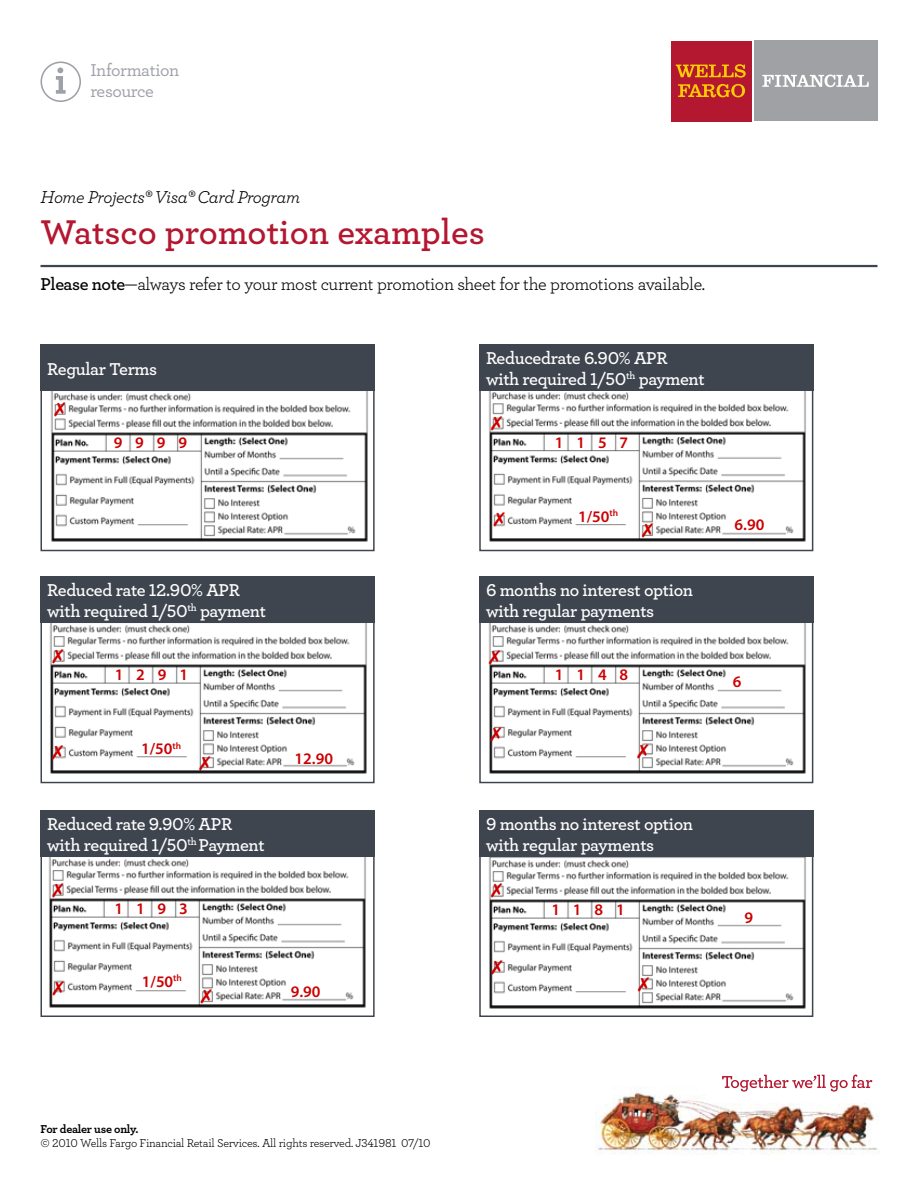
<style>
.page{position:relative;width:918px;height:1188px;background:#fff}
.page>*{position:absolute;margin:0;border:0;box-sizing:border-box;transform-origin:0 0}
.t1{font:600 36px "Archer";color:#b41730}
.t2{font:600 18px/21px "Archer";letter-spacing:-.02em;color:#fff}
.t3{font:18px "Archer";letter-spacing:-.02em;color:#000}
.t4{font:italic 18px "Archer";letter-spacing:-.02em;color:#000}
.t5{font:500 18px/21px "Archer";letter-spacing:-.02em;color:#9fa1a9}
.t6{font:600 16.2px "Myriad Pro";letter-spacing:.8em;color:#c00}
.t7{font:12px/14.4px "Archer";letter-spacing:-.02em;color:#000}
.s1{font-weight:600}
.s2{font-weight:700}
</style>
<div class="page">
<div style="left:40px;top:61px;width:41px;height:41px;border:2px solid #9fa1a9;border-radius:50%"></div>
<svg style="left:56px;top:67px;width:10px;height:27px"></svg>
<div style="left:671px;top:41px;width:81px;height:81px;background:#b41730"></div>
<svg style="left:676px;top:64px;width:70px;height:33px"></svg>
<div style="left:754px;top:40px;width:124px;height:81px;background:#9fa1a4"></div>
<svg style="left:762px;top:75px;width:107px;height:12px"></svg>
<hr style="left:40px;top:265px;width:838px;height:2px;background:#3f454f">
<img style="left:45px;top:390px;width:327px;height:152px">
<div style="left:40px;top:344px;width:335px;height:207px;border:2px solid #3f454f"></div>
<div style="left:40px;top:344px;width:335px;height:46px;background:#3f454f"></div>
<img style="left:44px;top:622px;width:328px;height:152px">
<div style="left:40px;top:576px;width:335px;height:207px;border:2px solid #3f454f"></div>
<div style="left:40px;top:576px;width:335px;height:46px;background:#3f454f"></div>
<img style="left:43px;top:856px;width:328px;height:152px">
<div style="left:40px;top:810px;width:335px;height:207px;border:2px solid #3f454f"></div>
<div style="left:40px;top:810px;width:335px;height:46px;background:#3f454f"></div>
<img style="left:482px;top:390px;width:328px;height:152px">
<div style="left:479px;top:344px;width:334px;height:207px;border:2px solid #3f454f"></div>
<div style="left:479px;top:344px;width:334px;height:46px;background:#3f454f"></div>
<img style="left:482px;top:622px;width:328px;height:152px">
<div style="left:479px;top:576px;width:334px;height:207px;border:2px solid #3f454f"></div>
<div style="left:479px;top:576px;width:334px;height:46px;background:#3f454f"></div>
<img style="left:482px;top:856px;width:328px;height:153px">
<div style="left:479px;top:810px;width:334px;height:207px;border:2px solid #3f454f"></div>
<div style="left:479px;top:810px;width:334px;height:46px;background:#3f454f"></div>
<img style="left:595px;top:1086px;width:283px;height:69px">
<svg style="left:722px;top:1075px;width:150px;height:17px"></svg>
<svg style="left:54px;top:402px;width:11px;height:15px"></svg>
<svg style="left:53px;top:649px;width:11px;height:15px"></svg>
<svg style="left:52px;top:745px;width:11px;height:15px"></svg>
<svg style="left:199px;top:757px;width:12px;height:14px"></svg>
<svg style="left:52px;top:883px;width:12px;height:14px"></svg>
<svg style="left:53px;top:981px;width:11px;height:14px"></svg>
<svg style="left:201px;top:989px;width:11px;height:15px"></svg>
<svg style="left:491px;top:416px;width:11px;height:15px"></svg>
<svg style="left:494px;top:512px;width:11px;height:14px"></svg>
<svg style="left:642px;top:523px;width:11px;height:14px"></svg>
<svg style="left:489px;top:650px;width:11px;height:15px"></svg>
<svg style="left:490px;top:727px;width:12px;height:14px"></svg>
<svg style="left:637px;top:744px;width:12px;height:14px"></svg>
<svg style="left:491px;top:883px;width:11px;height:14px"></svg>
<svg style="left:492px;top:960px;width:11px;height:14px"></svg>
<svg style="left:638px;top:977px;width:11px;height:14px"></svg>
<p class="t5" style="left:90px;top:58px;width:91px">Information resource</p>
<p class="t4" style="left:40px;top:184px;width:261px">Home Projects® Visa® Card Program</p>
<p class="t1" style="left:40px;top:205px;width:446px">Watsco promotion examples</p>
<p class="t3" style="left:40px;top:271px;width:666px"><span class="s1">Please note</span>—always refer to your most current promotion sheet for the promotions available.</p>
<p class="t2" style="left:47px;top:357px;width:111px">Regular Terms</p>
<p class="t6" style="left:114px;top:433px;width:75px">9999</p>
<p class="t2" style="left:47px;top:579px;width:220px">Reduced rate 12.90% APR with required 1/50<sup>th</sup> payment</p>
<p class="t6" style="left:115px;top:664px;width:75px">1291</p>
<p class="t6" style="left:141px;top:738px;width:42px">1/50<sup>th</sup></p>
<p class="t2" style="left:47px;top:812px;width:219px">Reduced rate 9.90% APR with required 1/50<sup>th</sup> Payment</p>
<p class="t6" style="left:114px;top:899px;width:75px">1193</p>
<p class="t6" style="left:142px;top:971px;width:42px">1/50<sup>th</sup></p>
<p class="t6" style="left:295px;top:748px;width:40px">12.90</p>
<p class="t6" style="left:291px;top:981px;width:31px">9.90</p>
<p class="t2" style="left:486px;top:347px;width:220px">Reducedrate 6.90% APR with required 1/50<sup>th</sup> payment</p>
<p class="t6" style="left:555px;top:432px;width:75px">1157</p>
<p class="t6" style="left:578px;top:506px;width:42px">1/50<sup>th</sup></p>
<p class="t2" style="left:486px;top:579px;width:209px">6 months no interest option with regular payments</p>
<p class="t6" style="left:555px;top:664px;width:75px">1148</p>
<p class="t2" style="left:486px;top:812px;width:209px">9 months no interest option with regular payments</p>
<p class="t6" style="left:551px;top:899px;width:75px">1181</p>
<p class="t6" style="left:735px;top:515px;width:31px">6.90</p>
<p class="t6" style="left:733px;top:672px;width:10px">6</p>
<p class="t6" style="left:745px;top:908px;width:10px">9</p>
<p class="t7" style="left:40px;top:1121px;width:392px"><span class="s2">For dealer use only.<br></span>© 2010 Wells Fargo Financial Retail Services. All rights reserved. J341981 07/10</p>
</div>
